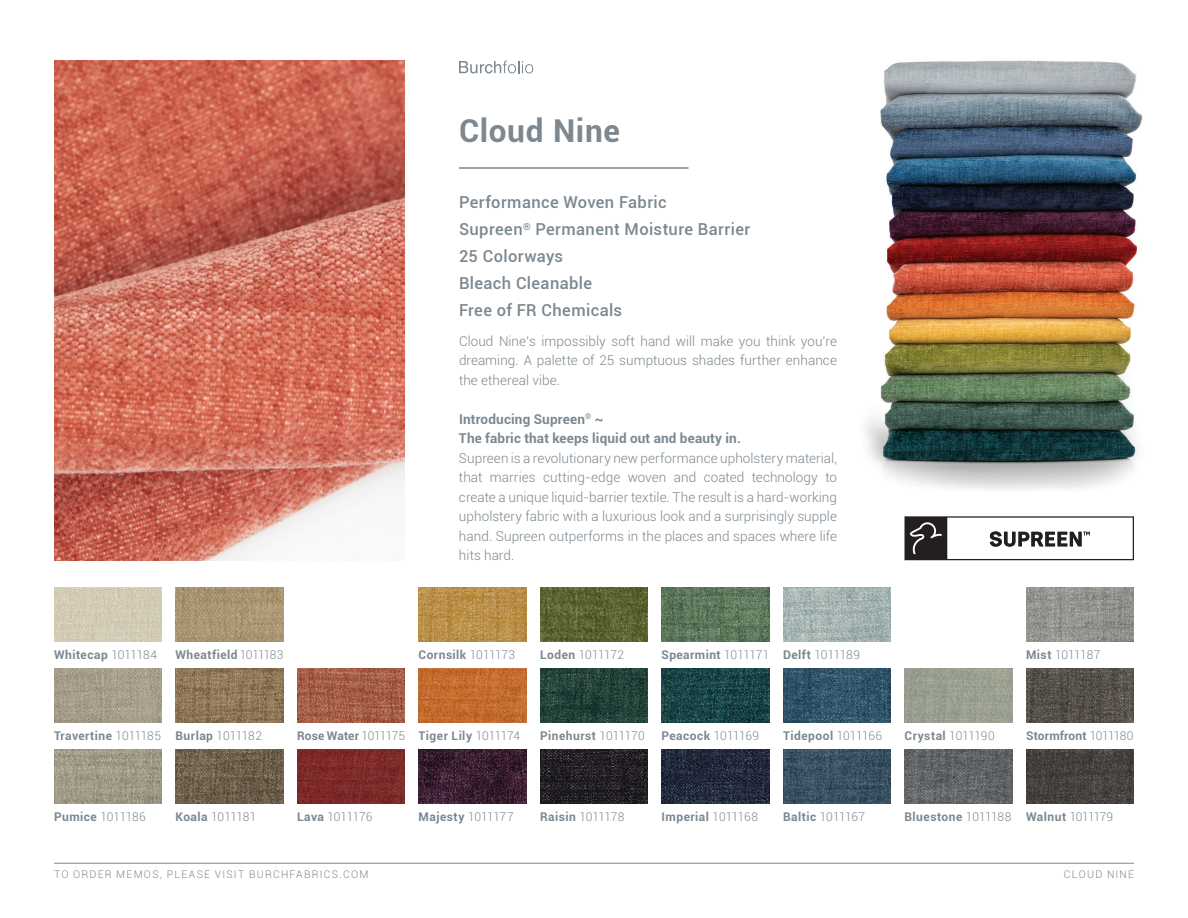
<style>
.page{position:relative;width:1188px;height:918px;background:#fff}
.page>*{position:absolute;margin:0;border:0;box-sizing:border-box;transform-origin:0 0}
.t1{font:700 31.5px "Roboto";letter-spacing:.02em;color:#7c878f}
.t2{font:500 16.5px/27px "Roboto";letter-spacing:.025em;color:#7c878f}
.t3{font:300 13.5px/19.5px "Roboto";letter-spacing:.005em;color:#7c878f;text-align:justify}
.t4{font:700 13.5px/19.5px "Roboto";letter-spacing:.015em;color:#7c878f}
.t5{font:700 12px "Roboto";letter-spacing:.04em;color:#7c878f}
.t6{font:300 12px "Roboto";letter-spacing:-.025em;color:#7c878f}
.t7{font:700 12px "Roboto";letter-spacing:.015em;color:#7c878f}
.t8{font:700 12px "Roboto";letter-spacing:.01em;color:#7c878f}
.t9{font:300 12px "Roboto";letter-spacing:-.05em;color:#7c878f}
.t10{font:300 10.5px "Roboto";letter-spacing:.12em;color:#7c878f}
.s1{font-weight:300}
.s2{font-weight:700}
</style>
<div class="page">
<img style="left:54px;top:61px;width:351px;height:499px">
<hr style="left:54px;top:863px;width:1080px;height:1px;background:#7c878f">
<hr style="left:459px;top:167px;width:229px;height:2px;background:#7c878f">
<svg style="left:459px;top:61px;width:74px;height:12px"></svg>
<img style="left:540px;top:668px;width:108px;height:54px">
<img style="left:783px;top:668px;width:108px;height:54px">
<img style="left:176px;top:587px;width:108px;height:54px">
<img style="left:1026px;top:587px;width:108px;height:54px">
<img style="left:176px;top:749px;width:108px;height:54px">
<img style="left:54px;top:668px;width:108px;height:54px">
<img style="left:662px;top:668px;width:108px;height:54px">
<img style="left:1026px;top:749px;width:108px;height:54px">
<img style="left:54px;top:587px;width:108px;height:54px">
<img style="left:540px;top:587px;width:108px;height:54px">
<img style="left:1026px;top:668px;width:108px;height:54px">
<img style="left:418px;top:749px;width:108px;height:54px">
<img style="left:297px;top:749px;width:108px;height:54px">
<img style="left:418px;top:668px;width:108px;height:54px">
<img style="left:540px;top:749px;width:108px;height:54px">
<img style="left:662px;top:587px;width:108px;height:54px">
<img style="left:54px;top:749px;width:108px;height:54px">
<img style="left:297px;top:668px;width:108px;height:54px">
<img style="left:783px;top:587px;width:108px;height:54px">
<img style="left:419px;top:587px;width:107px;height:54px">
<img style="left:662px;top:749px;width:108px;height:54px">
<img style="left:904px;top:668px;width:108px;height:54px">
<img style="left:904px;top:749px;width:108px;height:54px">
<img style="left:176px;top:668px;width:108px;height:54px">
<img style="left:783px;top:749px;width:108px;height:54px">
<img style="left:865px;top:60px;width:278px;height:430px">
<svg style="left:904px;top:516px;width:230px;height:44px"></svg>
<h1 class="t1" style="left:459px;top:108px;width:163px">Cloud Nine</h1>
<p class="t2" style="left:459px;top:188px;width:293px">Performance Woven Fabric<br>Supreen<sup>®</sup> Permanent Moisture Barrier<br>25 Colorways<br>Bleach Cleanable<br>Free of FR Chemicals</p>
<p class="t3" style="left:459px;top:331px;width:379px">Cloud Nine’s impossibly soft hand will make you think you’re dreaming. A palette of 25 sumptuous shades further enhance the ethereal vibe.</p>
<p class="t4" style="left:459px;top:409px;width:284px">Introducing Supreen<sup>®</sup> ~<br>The fabric that keeps liquid out and beauty in.</p>
<p class="t3" style="left:459px;top:448px;width:380px">Supreen is a revolutionary new performance upholstery material, that marries cutting-edge woven and coated technology to create a unique liquid-barrier textile. The result is a hard-working upholstery fabric with a luxurious look and a surprisingly supple hand. Supreen outperforms in the places and spaces where life hits hard.</p>
<p class="t5" style="left:176px;top:647px;width:110px">Wheatfield <span class="s1">1011183</span></p>
<p class="t6" style="left:1026px;top:647px;width:76px"><span class="s2">Mist</span> 1011187</p>
<p class="t5" style="left:419px;top:647px;width:98px">Cornsilk <span class="s1">1011173</span></p>
<p class="t6" style="left:783px;top:647px;width:79px"><span class="s2">Delft</span> 1011189</p>
<p class="t5" style="left:54px;top:647px;width:105px">Whitecap <span class="s1">1011184</span></p>
<p class="t6" style="left:540px;top:647px;width:86px"><span class="s2">Loden</span> 1011172</p>
<p class="t5" style="left:662px;top:647px;width:109px">Spearmint <span class="s1">1011171</span></p>
<p class="t5" style="left:54px;top:728px;width:109px">Travertine <span class="s1">1011185</span></p>
<p class="t5" style="left:662px;top:728px;width:99px">Peacock <span class="s1">1011169</span></p>
<p class="t6" style="left:176px;top:728px;width:88px"><span class="s2">Burlap</span> 1011182</p>
<p class="t5" style="left:418px;top:728px;width:103px">Tiger Lily <span class="s1">1011174</span></p>
<p class="t5" style="left:540px;top:728px;width:106px">Pinehurst <span class="s1">1011170</span></p>
<p class="t5" style="left:783px;top:728px;width:101px">Tidepool <span class="s1">1011166</span></p>
<p class="t8" style="left:297px;top:728px;width:109px">Rose Water <span class="s1">1011175</span></p>
<p class="t5" style="left:904px;top:728px;width:92px">Crystal <span class="s1">1011190</span></p>
<p class="t7" style="left:1026px;top:728px;width:109px">Stormfront <span class="s1">1011180</span></p>
<p class="t6" style="left:54px;top:809px;width:93px"><span class="s2">Pumice</span> 1011186</p>
<p class="t6" style="left:176px;top:809px;width:82px"><span class="s2">Koala</span> 1011181</p>
<p class="t6" style="left:297px;top:809px;width:77px"><span class="s2">Lava</span> 1011176</p>
<p class="t5" style="left:418px;top:809px;width:97px">Majesty <span class="s1">1011177</span></p>
<p class="t6" style="left:540px;top:809px;width:86px"><span class="s2">Raisin</span> 1011178</p>
<p class="t5" style="left:662px;top:809px;width:98px">Imperial <span class="s1">1011168</span></p>
<p class="t6" style="left:783px;top:809px;width:84px"><span class="s2">Baltic</span> 1011167</p>
<p class="t5" style="left:904px;top:809px;width:109px">Bluestone <span class="s1">1011188</span></p>
<p class="t9" style="left:1026px;top:809px;width:89px"><span class="s2">Walnut</span> 1011179</p>
<p class="t10" style="left:54px;top:866px;width:316px">TO ORDER MEMOS, PLEASE VISIT BURCHFABRICS.COM</p>
<p class="t10" style="left:1064px;top:866px;width:72px">CLOUD NINE</p>
</div>
